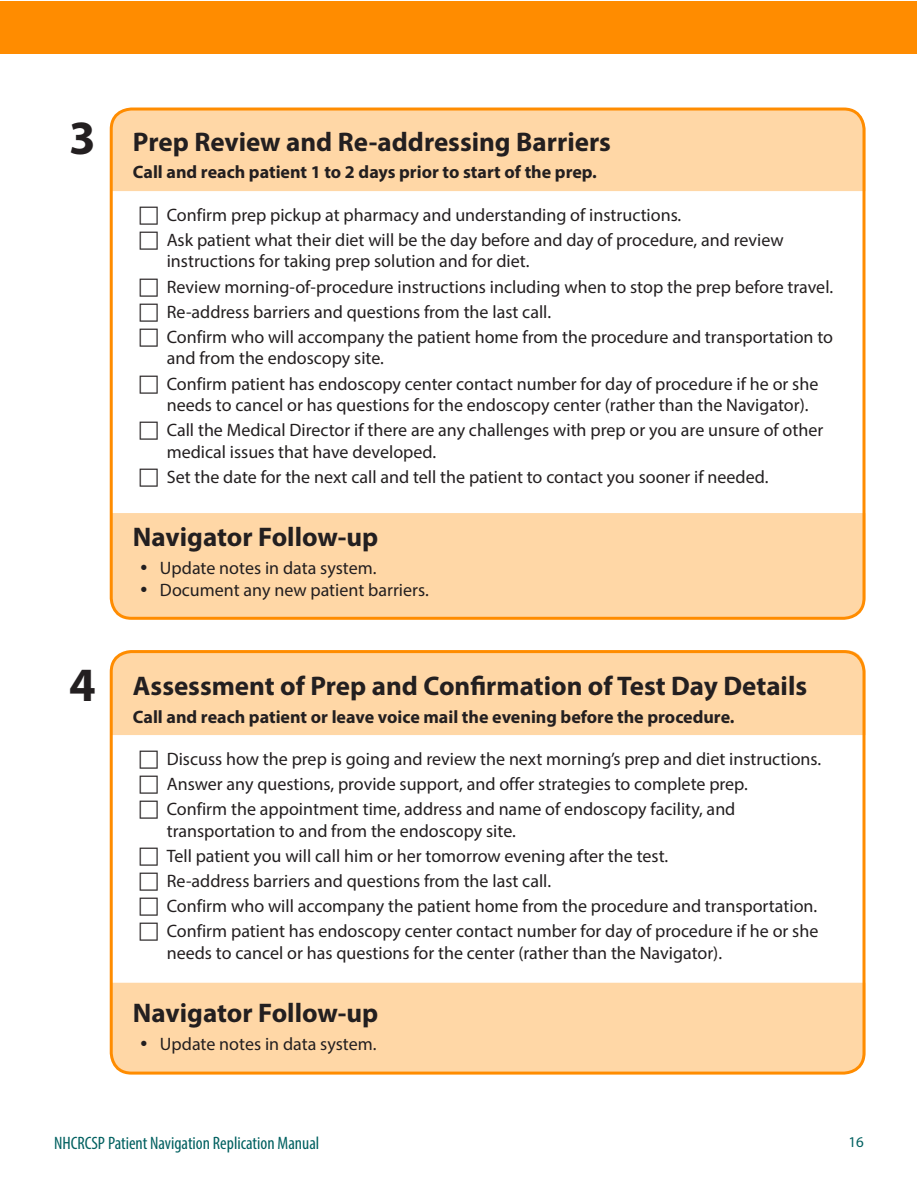
<style>
.page{position:relative;width:918px;height:1188px;background:#fff}
.page>*{position:absolute;margin:0;border:0;box-sizing:border-box;transform-origin:0 0}
.t1{font:700 48px "Myriad Pro";color:#231f20}
.t2{font:700 27px "Myriad Pro";color:#231f20}
.t3{font:18px/21.6px "Myriad Pro";color:#231f20}
.t4{font:700 18px "Myriad Pro";color:#231f20}
.t5{font:condensed 18px "Myriad Pro";color:#006060}
.t6{font:15px "Myriad Pro";color:#006060}
</style>
<div class="page">
<div style="left:1px;top:1px;width:916px;height:52px;background:#ff8c00"></div>
<div style="left:111px;top:650px;width:751px;height:85px;background:#ffd7a6"></div>
<div style="left:111px;top:983px;width:751px;height:90px;background:#ffd7a6"></div>
<div style="left:111px;top:109px;width:751px;height:82px;background:#ffd7a6"></div>
<div style="left:111px;top:513px;width:751px;height:105px;background:#ffd7a6"></div>
<div style="left:110px;top:108px;width:756px;height:512px;border:3px solid #ff8c00;border-radius:20px"></div>
<div style="left:110px;top:650px;width:756px;height:425px;border:3px solid #ff8c00;border-radius:20px"></div>
<svg style="left:141px;top:565px;width:5px;height:5px"></svg>
<svg style="left:141px;top:587px;width:5px;height:5px"></svg>
<svg style="left:141px;top:1041px;width:5px;height:5px"></svg>
<h4 class="t1" style="left:69px;top:107px;width:28px">3</h4>
<h4 class="t1" style="left:69px;top:653px;width:28px">4</h4>
<h4 class="t2" style="left:133px;top:124px;width:480px">Prep Review and Re-addressing Barriers</h4>
<h5 class="t4" style="left:133px;top:161px;width:465px">Call and reach patient 1 to 2 days prior to start of the prep.</h5>
<p class="t3" style="left:167px;top:204px;width:516px">Confirm prep pickup at pharmacy and understanding of instructions.</p>
<p class="t3" style="left:167px;top:229px;width:618px">Ask patient what their diet will be the day before and day of procedure, and review instructions for taking prep solution and for diet.</p>
<p class="t3" style="left:167px;top:275px;width:668px">Review morning-of-procedure instructions including when to stop the prep before travel.</p>
<p class="t3" style="left:167px;top:301px;width:386px">Re-address barriers and questions from the last call.</p>
<p class="t3" style="left:167px;top:326px;width:668px">Confirm who will accompany the patient home from the procedure and transportation to and from the endoscopy site.</p>
<p class="t3" style="left:167px;top:372px;width:653px">Confirm patient has endoscopy center contact number for day of procedure if he or she needs to cancel or has questions for the endoscopy center (rather than the Navigator).</p>
<p class="t3" style="left:167px;top:419px;width:658px">Call the Medical Director if there are any challenges with prep or you are unsure of other medical issues that have developed.</p>
<p class="t3" style="left:167px;top:466px;width:603px">Set the date for the next call and tell the patient to contact you sooner if needed.</p>
<h4 class="t2" style="left:133px;top:519px;width:247px">Navigator Follow-up</h4>
<p class="t3" style="left:160px;top:557px;width:218px">Update notes in data system.</p>
<p class="t3" style="left:160px;top:579px;width:270px">Document any new patient barriers.</p>
<h4 class="t2" style="left:133px;top:668px;width:676px">Assessment of Prep and Confirmation of Test Day Details</h4>
<h5 class="t4" style="left:133px;top:705px;width:603px">Call and reach patient or leave voice mail the evening before the procedure.</h5>
<p class="t3" style="left:167px;top:748px;width:656px">Discuss how the prep is going and review the next morning’s prep and diet instructions.</p>
<p class="t3" style="left:167px;top:773px;width:583px">Answer any questions, provide support, and offer strategies to complete prep.</p>
<p class="t3" style="left:167px;top:798px;width:570px">Confirm the appointment time, address and name of endoscopy facility, and transportation to and from the endoscopy site.</p>
<p class="t3" style="left:167px;top:845px;width:503px">Tell patient you will call him or her tomorrow evening after the test.</p>
<p class="t3" style="left:167px;top:870px;width:386px">Re-address barriers and questions from the last call.</p>
<p class="t3" style="left:167px;top:895px;width:652px">Confirm who will accompany the patient home from the procedure and transportation.</p>
<p class="t3" style="left:167px;top:920px;width:653px">Confirm patient has endoscopy center contact number for day of procedure if he or she needs to cancel or has questions for the center (rather than the Navigator).</p>
<h4 class="t2" style="left:133px;top:995px;width:247px">Navigator Follow-up</h4>
<p class="t3" style="left:160px;top:1033px;width:218px">Update notes in data system.</p>
<p class="t5" style="left:54px;top:1132px;width:267px">NHCRCSP Patient Navigation Replication Manual</p>
<p class="t6" style="left:849px;top:1132px;width:17px">16</p>
</div>
